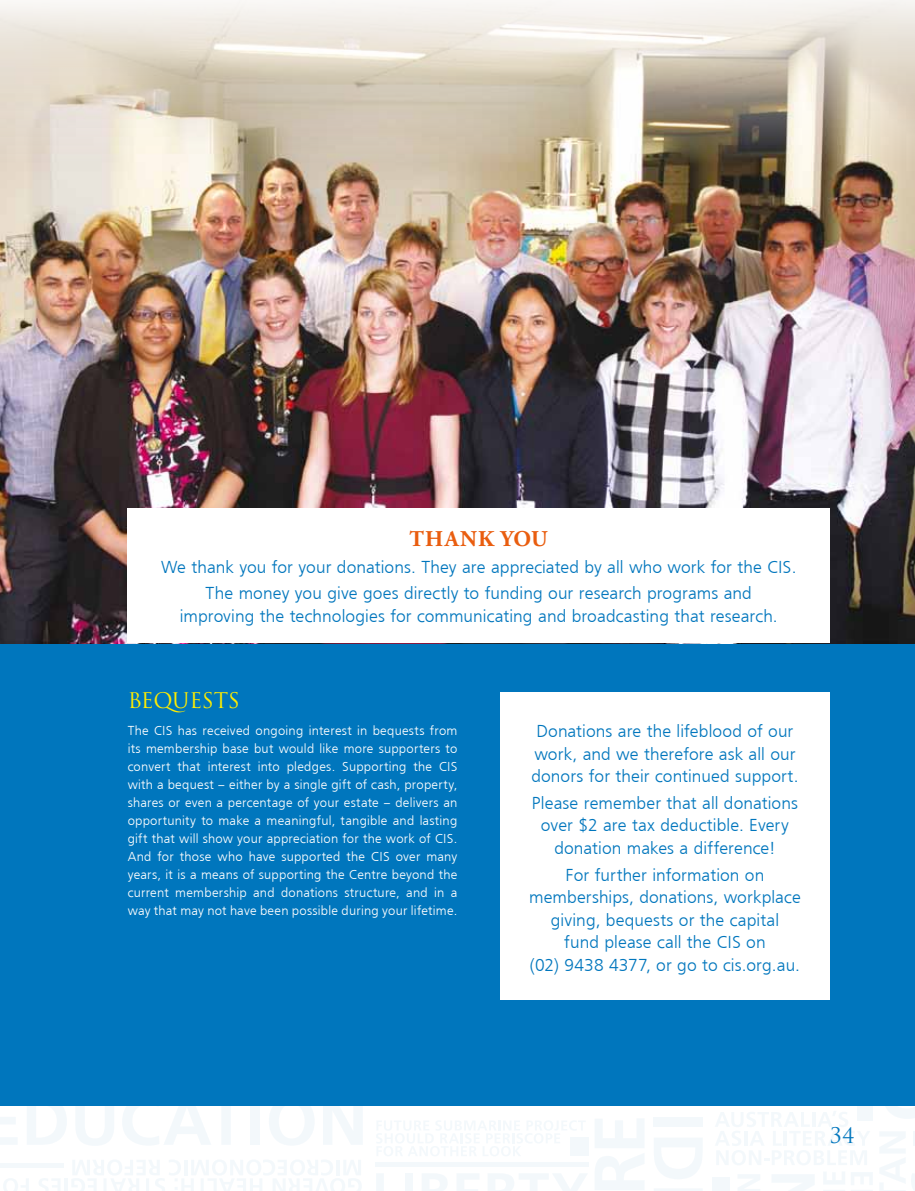
<style>
.page{position:relative;width:915px;height:1191px;background:#fff}
.page>*{position:absolute;margin:0;border:0;box-sizing:border-box;transform-origin:0 0}
.t1{font:700 22.5px "Adobe Garamond Pro";letter-spacing:.045em;color:#e95d0f}
.t2{font:21px "Trajan Pro";color:#ffed00}
.t3{font:21px "Trajan Pro";color:#0076bd}
.t4{font:300 18px/22.5px "Frugal Sans";letter-spacing:.005em;color:#0076bd;text-align:center}
.t5{font:300 13.5px/18px "Frugal Sans";letter-spacing:.015em;color:#fff;text-align:justify}
</style>
<div class="page">
<svg style="left:0;top:1117px;width:17px;height:27px"></svg>
<svg style="left:27px;top:1106px;width:40px;height:38px"></svg>
<svg style="left:76px;top:1106px;width:38px;height:39px"></svg>
<svg style="left:122px;top:1106px;width:108px;height:39px"></svg>
<div style="left:250px;top:1106px;width:10px;height:38px;background:#f3f8fb"></div>
<svg style="left:269px;top:1106px;width:45px;height:39px"></svg>
<svg style="left:323px;top:1106px;width:39px;height:38px"></svg>
<hr style="left:64px;top:1178px;width:4px;height:13px;background:#f3f8fb">
<svg style="left:39px;top:1178px;width:21px;height:13px"></svg>
<svg style="left:3px;top:1178px;width:26px;height:13px"></svg>
<svg style="left:72px;top:1160px;width:289px;height:31px"></svg>
<hr style="left:0;top:1163px;width:64px;height:4px;background:#f3f8fb">
<svg style="left:595px;top:1119px;width:49px;height:71px"></svg>
<svg style="left:886px;top:1106px;width:28px;height:13px"></svg>
<svg style="left:772px;top:1175px;width:42px;height:16px"></svg>
<svg style="left:880px;top:1131px;width:34px;height:60px"></svg>
<div style="left:857px;top:1106px;width:16px;height:15px;background:#f3f8fb"></div>
<div style="left:712px;top:1176px;width:17px;height:15px;background:#f3f8fb"></div>
<svg style="left:716px;top:1111px;width:154px;height:54px"></svg>
<svg style="left:738px;top:1175px;width:22px;height:16px"></svg>
<svg style="left:824px;top:1172px;width:48px;height:19px"></svg>
<svg style="left:376px;top:1120px;width:209px;height:36px"></svg>
<svg style="left:376px;top:1174px;width:8px;height:17px"></svg>
<div style="left:404px;top:1173px;width:8px;height:18px;background:#f3f8fb"></div>
<svg style="left:422px;top:1174px;width:25px;height:17px"></svg>
<svg style="left:457px;top:1174px;width:22px;height:17px"></svg>
<svg style="left:488px;top:1174px;width:99px;height:17px"></svg>
<hr style="left:375px;top:1162px;width:213px;height:4px;background:#f3f8fb">
<div style="left:570px;top:1137px;width:18px;height:18px;background:#f3f8fb"></div>
<div style="left:653px;top:1116px;width:49px;height:10px;background:#f3f8fb"></div>
<svg style="left:654px;top:1138px;width:48px;height:41px"></svg>
<svg style="left:654px;top:1189px;width:48px;height:2px"></svg>
<div style="left:0;top:643px;width:914px;height:463px;background:#0076bd"></div>
<img style="left:0;top:0;width:914px;height:643px">
<div style="left:500px;top:692px;width:329px;height:307px;background:#fff"></div>
<div style="left:128px;top:508px;width:701px;height:135px;background:#fff"></div>
<h1 class="t1" style="left:409px;top:525px;width:140px">THANK YOU</h1>
<h3 class="t4" style="left:161px;top:553px;width:636px;line-height:26.7px">We thank you for your donations. They are appreciated by all who work for the CIS.<br>The money you give goes directly to funding our research programs and</h3>
<h3 class="t4" style="left:180px;top:604px;width:599px">improving the technologies for communicating and broadcasting that research.</h3>
<h2 class="t2" style="left:128px;top:687px;width:87px">BEQUESTS</h2>
<p class="t5" style="left:128px;top:721px;width:331px">The CIS has received ongoing interest in bequests from its membership base but would like more supporters to convert that interest into pledges. Supporting the CIS with a bequest – either by a single gift of cash, property, shares or even a percentage of your estate – delivers an opportunity to make a meaningful, tangible and lasting gift that will show your appreciation for the work of CIS.<br>And for those who have supported the CIS over many years, it is a means of supporting the Centre beyond the current membership and donations structure, and in a way that may not have been possible during your lifetime.</p>
<h3 class="t4" style="left:531px;top:719px;width:268px;text-align:left">Donations are the lifeblood of our work, and we therefore ask all our donors for their continued support.</h3>
<h3 class="t4" style="left:531px;top:791px;width:267px">Please remember that all donations over $2 are tax deductible. Every donation makes a difference!</h3>
<h3 class="t4" style="left:529px;top:863px;width:273px">For further information on memberships, donations, workplace giving, bequests or the capital<br>fund please call the CIS on<br>(02) 9438 4377, or go to cis.org.au.</h3>
<h2 class="t3" style="left:829px;top:1122px;width:26px">34</h2>
</div>
